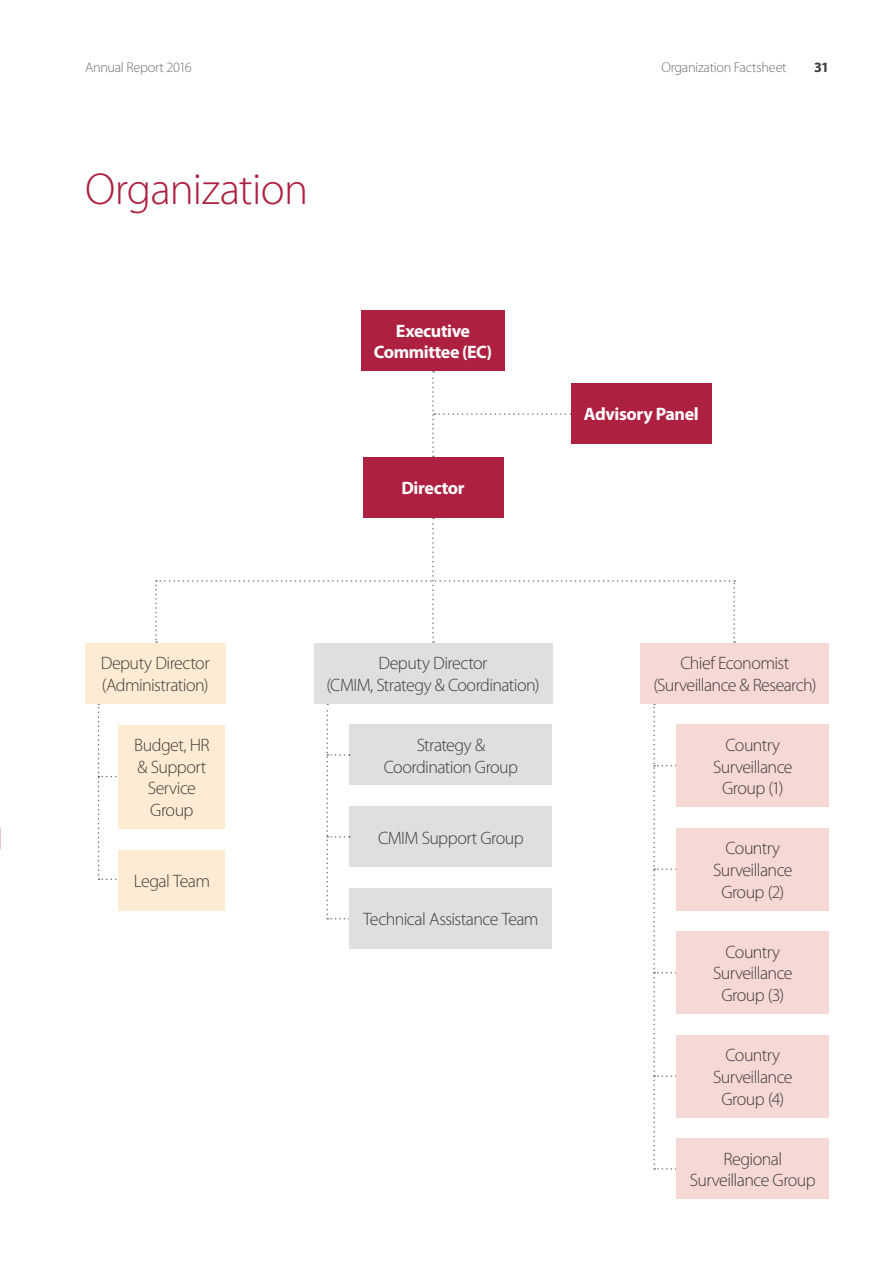
<style>
.page{position:relative;width:893px;height:1263px;background:#fff}
.page>*{position:absolute;margin:0;border:0;box-sizing:border-box;transform-origin:0 0}
.t1{font:300 45px "Myriad Pro";letter-spacing:-.02em;color:#ae2040}
.t2{font:300 18px/21.6px "Myriad Pro";letter-spacing:-.035em;color:#3c3c3b;text-align:center}
.t3{font:700 18px/21.6px "Myriad Pro";letter-spacing:-.025em;color:#fff;text-align:center}
.t4{font:300 14.25px "Myriad Pro";letter-spacing:-.02em;color:#706f6f}
.t5{font:700 14.25px "Myriad Pro";color:#3c3c3b}
</style>
<div class="page">
<svg style="left:432px;top:371px;width:139px;height:86px"></svg>
<svg style="left:155px;top:518px;width:580px;height:125px"></svg>
<img style="left:0;top:353px;width:1px;height:496px">
<div style="left:361px;top:310px;width:144px;height:61px;background:#ae2040"></div>
<div style="left:571px;top:383px;width:141px;height:61px;background:#ae2040"></div>
<div style="left:363px;top:457px;width:140px;height:61px;background:#ae2040"></div>
<div style="left:85px;top:643px;width:140px;height:60px;background:#feebd3"></div>
<div style="left:641px;top:643px;width:188px;height:60px;background:#f6d8d4"></div>
<svg style="left:98px;top:703px;width:23px;height:177px"></svg>
<div style="left:350px;top:725px;width:202px;height:60px;background:#dfdfdf"></div>
<div style="left:350px;top:806px;width:202px;height:61px;background:#dfdfdf"></div>
<div style="left:350px;top:888px;width:202px;height:61px;background:#dfdfdf"></div>
<div style="left:314px;top:643px;width:238px;height:60px;background:#dfdfdf"></div>
<svg style="left:326px;top:703px;width:24px;height:216px"></svg>
<svg style="left:653px;top:703px;width:24px;height:466px"></svg>
<div style="left:118px;top:725px;width:107px;height:103px;background:#feebd3"></div>
<div style="left:118px;top:850px;width:107px;height:60px;background:#feebd3"></div>
<div style="left:676px;top:725px;width:153px;height:82px;background:#f6d8d4"></div>
<div style="left:676px;top:828px;width:153px;height:82px;background:#f6d8d4"></div>
<div style="left:676px;top:932px;width:153px;height:82px;background:#f6d8d4"></div>
<div style="left:676px;top:1035px;width:153px;height:82px;background:#f6d8d4"></div>
<div style="left:676px;top:1138px;width:153px;height:61px;background:#f6d8d4"></div>
<p class="t4" style="left:85px;top:59px;width:108px">Annual Report 2016</p>
<p class="t4" style="left:661px;top:59px;width:127px">Organization Factsheet</p>
<p class="t5" style="left:814px;top:58px;width:16px">31</p>
<h1 class="t1" style="left:85px;top:162px;width:225px">Organization</h1>
<p class="t3" style="left:374px;top:319px;width:120px">Executive<br>Committee (EC)</p>
<p class="t3" style="left:401px;top:477px;width:65px">Director</p>
<p class="t3" style="left:584px;top:403px;width:116px">Advisory Panel</p>
<p class="t2" style="left:101px;top:652px;width:110px;text-align:left">Deputy Director (Administration)</p>
<p class="t2" style="left:653px;top:652px;width:165px">Chief Economist (Surveillance &amp; Research)</p>
<p class="t2" style="left:326px;top:652px;width:215px">Deputy Director<br>(CMIM, Strategy &amp; Coordination)</p>
<p class="t2" style="left:134px;top:734px;width:77px">Budget, HR &amp; Support<br>Service<br>Group</p>
<p class="t2" style="left:134px;top:870px;width:78px">Legal Team</p>
<p class="t2" style="left:384px;top:734px;width:136px">Strategy &amp;<br>Coordination Group</p>
<p class="t2" style="left:378px;top:827px;width:147px">CMIM Support Group</p>
<p class="t2" style="left:363px;top:908px;width:177px">Technical Assistance Team</p>
<p class="t2" style="left:713px;top:734px;width:81px">Country<br>Surveillance<br>Group (1)</p>
<p class="t2" style="left:713px;top:837px;width:81px">Country<br>Surveillance<br>Group (2)</p>
<p class="t2" style="left:713px;top:941px;width:81px">Country<br>Surveillance<br>Group (3)</p>
<p class="t2" style="left:713px;top:1044px;width:81px">Country<br>Surveillance<br>Group (4)</p>
<p class="t2" style="left:690px;top:1148px;width:127px">Regional<br>Surveillance Group</p>
</div>
